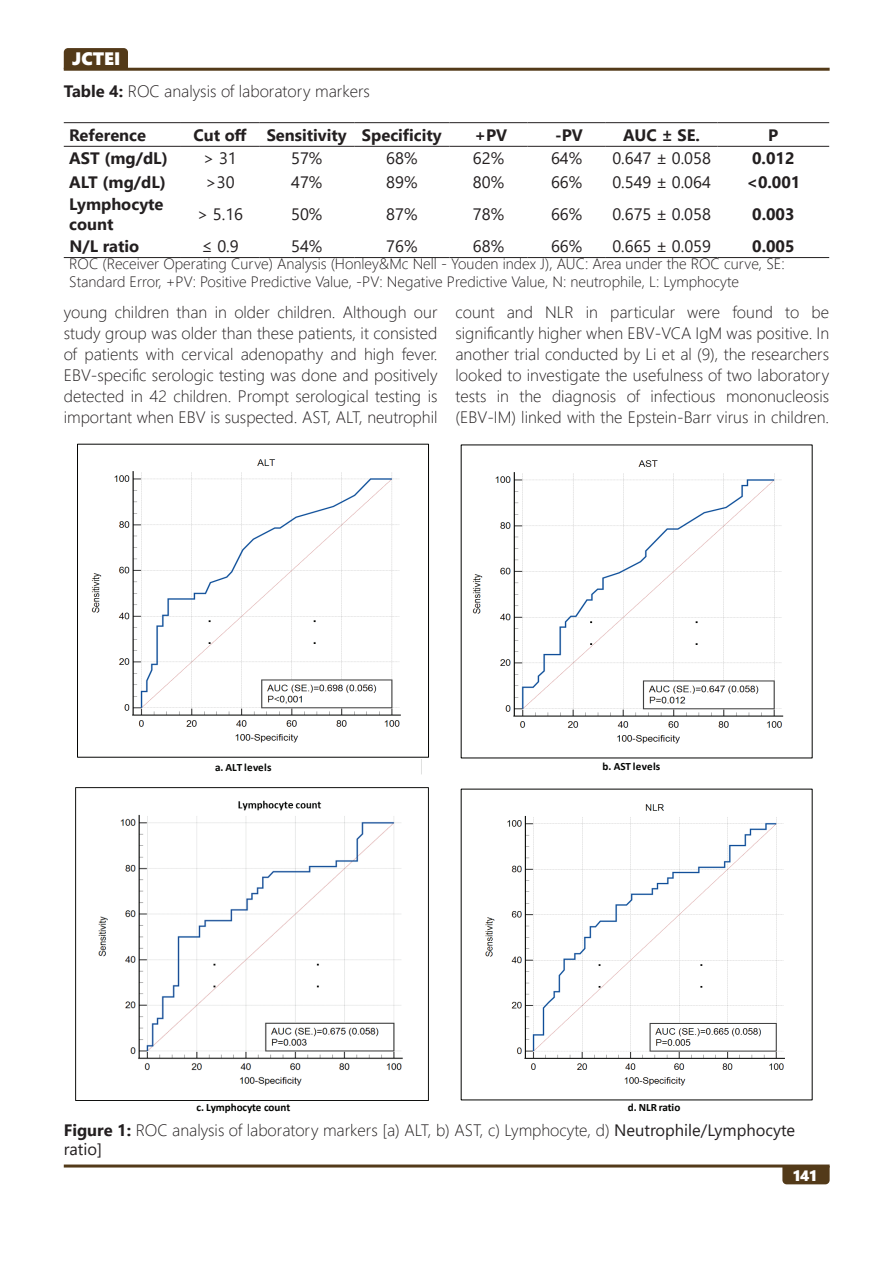
<style>
.page{position:relative;width:893px;height:1263px;background:#fff}
.page>*{position:absolute;margin:0;border:0;box-sizing:border-box;transform-origin:0 0}
.t1{font:18px "Segoe UI Black";color:#fff}
.t2{font:300 16.5px/21px "Segoe UI";color:#231f20;text-align:justify}
.t3{font:700 16.5px/19.8px "Segoe UI";color:#231f20}
.t4{font:16.5px "Segoe UI";color:#231f20}
.t5{font:300 15px/18px "Segoe UI";color:#231f20}
.t6{font:15px "Segoe UI Black";color:#fff}
.t7{font:700 11.1px "Calibri";letter-spacing:-.005em;color:#040503}
.t8{font:700 11.1px "Calibri";letter-spacing:.02em;color:#040503}
.s1{font-weight:700}
.s2{font-weight:400}
</style>
<div class="page">
<svg style="left:782px;top:1167px;width:48px;height:17px"></svg>
<hr style="left:64px;top:1164px;width:766px;height:3px;background:#533a19">
<svg style="left:64px;top:48px;width:64px;height:20px"></svg>
<hr style="left:64px;top:68px;width:766px;height:3px;background:#533a19">
<svg style="left:64px;top:123px;width:765px;height:136px"></svg>
<hr style="left:64px;top:122px;width:117px;height:1px;background:#231f20">
<hr style="left:181px;top:122px;width:78px;height:1px;background:#231f20">
<hr style="left:259px;top:122px;width:95px;height:1px;background:#231f20">
<hr style="left:354px;top:122px;width:95px;height:1px;background:#231f20">
<hr style="left:449px;top:122px;width:79px;height:1px;background:#231f20">
<hr style="left:528px;top:122px;width:78px;height:1px;background:#231f20">
<hr style="left:606px;top:122px;width:111px;height:1px;background:#231f20">
<hr style="left:717px;top:122px;width:112px;height:1px;background:#231f20">
<hr style="left:64px;top:146px;width:117px;height:1px;background:#231f20">
<hr style="left:181px;top:146px;width:78px;height:1px;background:#231f20">
<hr style="left:259px;top:146px;width:95px;height:1px;background:#231f20">
<hr style="left:354px;top:146px;width:95px;height:1px;background:#231f20">
<hr style="left:449px;top:146px;width:79px;height:1px;background:#231f20">
<hr style="left:528px;top:146px;width:78px;height:1px;background:#231f20">
<hr style="left:606px;top:146px;width:111px;height:1px;background:#231f20">
<hr style="left:717px;top:146px;width:112px;height:1px;background:#231f20">
<hr style="left:64px;top:257px;width:117px;height:1px;background:#231f20">
<hr style="left:181px;top:257px;width:78px;height:1px;background:#231f20">
<hr style="left:259px;top:257px;width:95px;height:1px;background:#231f20">
<hr style="left:354px;top:257px;width:95px;height:1px;background:#231f20">
<hr style="left:449px;top:257px;width:79px;height:1px;background:#231f20">
<hr style="left:528px;top:257px;width:78px;height:1px;background:#231f20">
<hr style="left:606px;top:257px;width:111px;height:1px;background:#231f20">
<hr style="left:717px;top:257px;width:112px;height:1px;background:#231f20">
<svg style="left:421px;top:760px;width:1px;height:14px"></svg>
<img style="left:91px;top:459px;width:310px;height:284px">
<div style="left:77px;top:444px;width:352px;height:313px;border:1px solid #040503"></div>
<img style="left:472px;top:460px;width:312px;height:284px">
<img style="left:485px;top:804px;width:300px;height:282px">
<img style="left:76px;top:787px;width:352px;height:313px">
<p class="t1" style="left:72px;top:46px;width:50px">JCTEI</p>
<p class="t2" style="left:64px;top:79px;width:308px"><span class="s1">Table 4:</span> ROC analysis of laboratory markers</p>
<p class="t3" style="left:69px;top:123px;width:78px">Reference</p>
<p class="t3" style="left:194px;top:123px;width:250px">Cut off Sensitivity Specificity</p>
<p class="t3" style="left:474px;top:123px;width:34px">+PV</p>
<p class="t3" style="left:555px;top:123px;width:29px">-PV</p>
<p class="t3" style="left:623px;top:123px;width:78px">AUC ± SE.</p>
<p class="t3" style="left:768px;top:123px;width:12px">P</p>
<p class="t3" style="left:69px;top:147px;width:100px">AST (mg/dL)</p>
<p class="t4" style="left:203px;top:143px;width:35px">&gt; 31</p>
<p class="t4" style="left:291px;top:143px;width:33px">57%</p>
<p class="t4" style="left:386px;top:143px;width:33px">68%</p>
<p class="t4" style="left:473px;top:143px;width:33px">62%</p>
<p class="t4" style="left:551px;top:143px;width:33px">64%</p>
<p class="t4" style="left:612px;top:143px;width:100px">0.647 ± 0.058</p>
<p class="t3" style="left:752px;top:147px;width:44px">0.012</p>
<p class="t3" style="left:69px;top:171px;width:98px">ALT (mg/dL)</p>
<p class="t4" style="left:206px;top:166px;width:31px">&gt;30</p>
<p class="t4" style="left:291px;top:166px;width:33px">47%</p>
<p class="t4" style="left:386px;top:166px;width:33px">89%</p>
<p class="t4" style="left:473px;top:166px;width:33px">80%</p>
<p class="t4" style="left:551px;top:166px;width:33px">66%</p>
<p class="t4" style="left:612px;top:166px;width:100px">0.549 ± 0.064</p>
<p class="t3" style="left:746px;top:171px;width:56px">&lt;0.001</p>
<p class="t3" style="left:69px;top:193px;width:96px">Lymphocyte count</p>
<p class="t4" style="left:197px;top:198px;width:48px">&gt; 5.16</p>
<p class="t4" style="left:291px;top:198px;width:33px">50%</p>
<p class="t4" style="left:386px;top:198px;width:33px">87%</p>
<p class="t4" style="left:473px;top:198px;width:33px">78%</p>
<p class="t4" style="left:551px;top:198px;width:33px">66%</p>
<p class="t4" style="left:612px;top:198px;width:100px">0.675 ± 0.058</p>
<p class="t3" style="left:752px;top:203px;width:44px">0.003</p>
<p class="t3" style="left:69px;top:235px;width:71px">N/L ratio</p>
<p class="t4" style="left:202px;top:230px;width:39px">≤ 0.9</p>
<p class="t4" style="left:291px;top:230px;width:33px">54%</p>
<p class="t4" style="left:386px;top:230px;width:33px">76%</p>
<p class="t4" style="left:473px;top:230px;width:33px">68%</p>
<p class="t4" style="left:551px;top:230px;width:33px">66%</p>
<p class="t4" style="left:612px;top:230px;width:100px">0.665 ± 0.059</p>
<p class="t3" style="left:752px;top:235px;width:44px">0.005</p>
<p class="t5" style="left:69px;top:253px;width:717px">ROC (Receiver Operating Curve) Analysis (Honley&amp;Mc Nell - Youden index J), AUC: Area under the ROC curve, SE:<br>Standard Error, +PV: Positive Predictive Value, -PV: Negative Predictive Value, N: neutrophile, L: Lymphocyte</p>
<p class="t2" style="left:64px;top:300px;width:375px">young children than in older children. Although our study group was older than these patients, it consisted of patients with cervical adenopathy and high fever.<br>EBV-specific serologic testing was done and positively detected in 42 children. Prompt serological testing is important when EBV is suspected. AST, ALT, neutrophil</p>
<p class="t2" style="left:455px;top:300px;width:375px">count and NLR in particular were found to be significantly higher when EBV-VCA IgM was positive. In another trial conducted by Li et al (9), the researchers looked to investigate the usefulness of two laboratory tests in the diagnosis of infectious mononucleosis (EBV-IM) linked with the Epstein-Barr virus in children.</p>
<p class="t8" style="left:215px;top:759px;width:58px">a. ALT levels</p>
<p class="t8" style="left:602px;top:759px;width:59px">b. AST levels</p>
<p class="t7" style="left:197px;top:1100px;width:95px">c. Lymphocyte count</p>
<p class="t2" style="left:64px;top:1118px;width:733px;line-height:19.8px"><span class="s1">Figure 1:</span> ROC analysis of laboratory markers [a) ALT, b) AST, c) Lymphocyte, d) <span class="s2">Neutrophile/Lymphocyte ratio]</span></p>
<p class="t7" style="left:628px;top:1100px;width:54px">d. NLR ratio</p>
<p class="t6" style="left:793px;top:1165px;width:25px">141</p>
</div>
